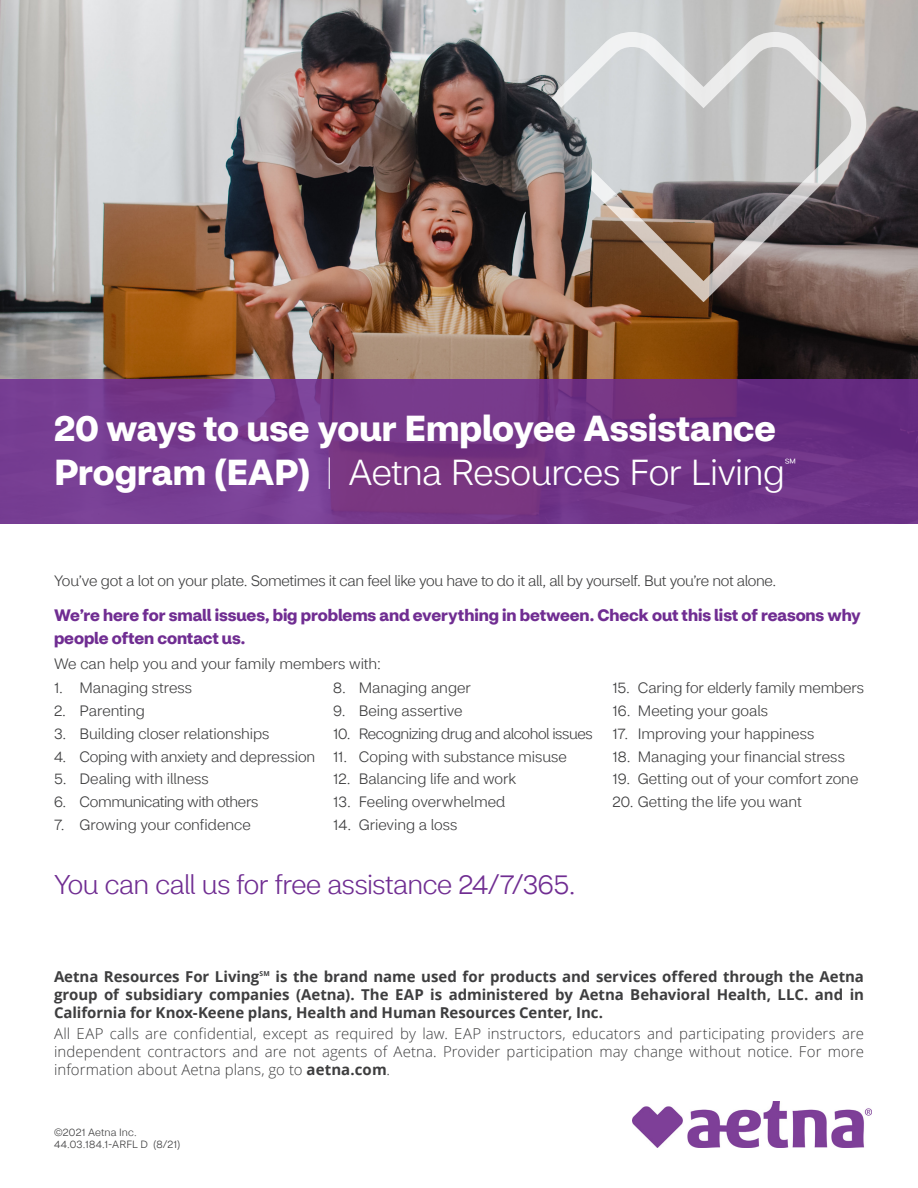
<style>
.page{position:relative;width:918px;height:1188px;background:#fff}
.page>*{position:absolute;margin:0;border:0;box-sizing:border-box;transform-origin:0 0}
.t1{font:700 36px/43.2px "CVS Health Sans";color:#fff}
.t2{font:300 27px "CVS Health Sans";letter-spacing:-.02em;color:#702d92}
.t3{font:700 16.5px/22.5px "CVS Health Sans";letter-spacing:-.005em;color:#702d92}
.t4{font:300 15px "CVS Health Sans";letter-spacing:-.005em;color:#3e3e3f}
.t5{font:300 15px/18px "Open Sans";letter-spacing:.005em;color:#3e3e3f;text-align:justify}
.t6{font:700 15px/18px "Open Sans";letter-spacing:-.005em;color:#3e3e3f;text-align:justify}
.t7{font:300 15px "CVS Health Sans";letter-spacing:-.025em;color:#3e3e3f}
.t8{font:300 15px "CVS Health Sans";letter-spacing:-.03em;color:#3e3e3f}
.t9{font:300 10.5px/12px "CVS Health Sans";letter-spacing:.015em;color:#3e3e3f}
.t10{font:700 6.75px "Open Sans";color:#3e3e3f}
.s1{font-family:"Domaine Display"}
.s2{font-weight:300}
.s3{font-weight:700}
</style>
<div class="page">
<img style="left:0;top:0;width:918px;height:380px">
<svg style="left:0;top:380px;width:918px;height:144px;background:#733689"></svg>
<img style="left:633px;top:1101px;width:239px;height:47px">
<svg style="left:541px;top:32px;width:325px;height:270px;background:#a39994"></svg>
<img style="left:502px;top:73px;width:115px;height:124px">
<h1 class="t1" style="left:54px;top:407px;width:744px">20 ways to use your Employee Assistance<br>Program (EAP) <span class="s1">|</span> <span class="s2">Aetna Resources For Living</span><sup>℠</sup></h1>
<p class="t7" style="left:54px;top:571px;width:724px">You’ve got a lot on your plate. Sometimes it can feel like you have to do it all, all by yourself. But you’re not alone.</p>
<p class="t3" style="left:54px;top:604px;width:808px">We’re here for small issues, big problems and everything in between. Check out this list of reasons why people often contact us.</p>
<p class="t4" style="left:54px;top:654px;width:328px">We can help you and your family members with:</p>
<p class="t4" style="left:54px;top:679px;width:140px">1. Managing stress</p>
<p class="t4" style="left:54px;top:702px;width:92px">2. Parenting</p>
<p class="t4" style="left:54px;top:725px;width:217px">3. Building closer relationships</p>
<p class="t4" style="left:54px;top:747px;width:263px">4. Coping with anxiety and depression</p>
<p class="t4" style="left:54px;top:770px;width:156px">5. Dealing with illness</p>
<p class="t8" style="left:54px;top:793px;width:206px">6. Communicating with others</p>
<p class="t4" style="left:54px;top:816px;width:198px">7. Growing your confidence</p>
<p class="t4" style="left:612px;top:679px;width:253px">15. Caring for elderly family members</p>
<p class="t4" style="left:612px;top:702px;width:157px">16. Meeting your goals</p>
<p class="t4" style="left:612px;top:725px;width:203px">17. Improving your happiness</p>
<p class="t4" style="left:612px;top:747px;width:234px">18. Managing your financial stress</p>
<p class="t4" style="left:612px;top:770px;width:248px">19. Getting out of your comfort zone</p>
<p class="t4" style="left:612px;top:793px;width:191px">20. Getting the life you want</p>
<p class="t4" style="left:333px;top:679px;width:139px">8. Managing anger</p>
<p class="t4" style="left:333px;top:702px;width:131px">9. Being assertive</p>
<p class="t8" style="left:333px;top:725px;width:261px">10. Recognizing drug and alcohol issues</p>
<p class="t4" style="left:333px;top:747px;width:235px">11. Coping with substance misuse</p>
<p class="t4" style="left:333px;top:770px;width:185px">12. Balancing life and work</p>
<p class="t4" style="left:333px;top:793px;width:174px">13. Feeling overwhelmed</p>
<p class="t4" style="left:333px;top:816px;width:126px">14. Grieving a loss</p>
<h2 class="t2" style="left:54px;top:869px;width:523px">You can call us for free assistance 24/7/365.</h2>
<p class="t6" style="left:54px;top:967px;width:812px;text-indent:221px">is the brand name used for products and services offered through the Aetna group of subsidiary companies (Aetna). The EAP is administered by Aetna Behavioral Health, LLC. and in California for Knox-Keene plans, Health and Human Resources Center, Inc.</p>
<p class="t5" style="left:54px;top:1024px;width:812px">All EAP calls are confidential, except as required by law. EAP instructors, educators and participating providers are independent contractors and are not agents of Aetna. Provider participation may change without notice. For more information about Aetna plans, go to <span class="s3">aetna.com</span>.</p>
<p class="t6" style="left:54px;top:967px;width:207px">Aetna Resources For Living</p>
<p class="t10" style="left:260px;top:969px;width:12px">SM</p>
<p class="t9" style="left:54px;top:1126px;width:128px">©2021 Aetna Inc.<br>44.03.184.1-ARFL D (8/21)</p>
</div>
